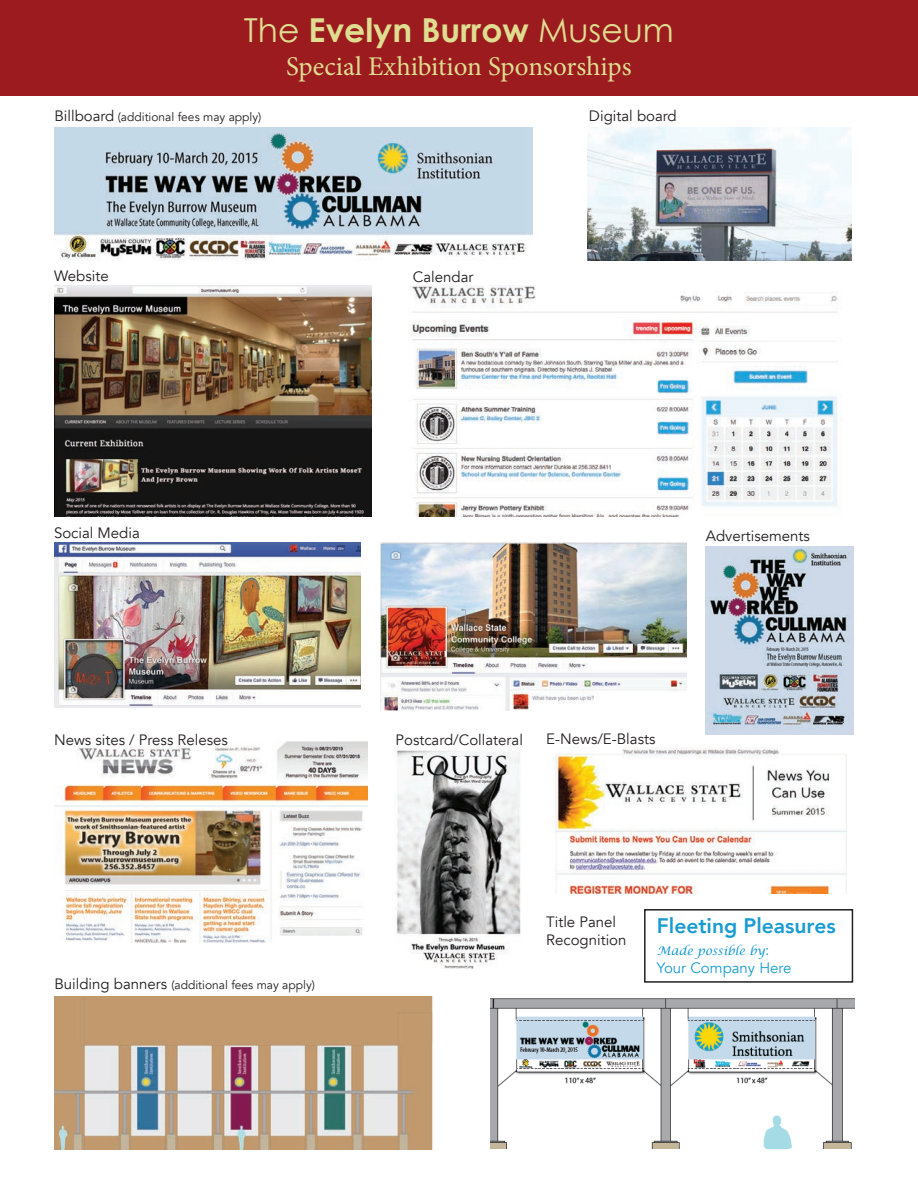
<style>
.page{position:relative;width:918px;height:1188px;background:#fff}
.page>*{position:absolute;margin:0;border:0;box-sizing:border-box;transform-origin:0 0}
.t1{font:700 33px "Century Gothic";color:#dedd90}
.t2{font:27px "Minion Pro";color:#dedd90}
.t3{font:800 21px "Avenir";color:#199cd1}
.t4{font:15px/18px "Avenir";color:#231f20}
.t5{font:15px "Avenir";color:#199cd1}
.t6{font:12px "Avenir";color:#231f20}
.t7{font:italic 12px "Lucida Calligraphy";color:#199cd1}
.s1{font-weight:400}
.s2{font-size:15px}
.s3{font-family:"Avenir";font-style:normal;font-size:15px}
</style>
<div class="page">
<img style="left:54px;top:285px;width:318px;height:231px">
<img style="left:54px;top:128px;width:478px;height:132px">
<img style="left:54px;top:542px;width:307px;height:166px">
<img style="left:380px;top:542px;width:307px;height:169px">
<img style="left:706px;top:547px;width:147px;height:187px">
<img style="left:410px;top:285px;width:432px;height:231px">
<img style="left:588px;top:128px;width:263px;height:132px">
<img style="left:555px;top:748px;width:292px;height:146px">
<img style="left:396px;top:750px;width:125px;height:219px">
<img style="left:490px;top:998px;width:365px;height:150px">
<img style="left:54px;top:997px;width:379px;height:152px">
<img style="left:54px;top:742px;width:314px;height:200px">
<div style="left:0;top:0;width:918px;height:96px;background:#9c1b1f"></div>
<div style="left:644px;top:909px;width:209px;height:74px;border:2px solid #231f20"></div>
<h1 class="t1" style="left:244px;top:10px;width:431px"><span class="s1">The</span> Evelyn Burrow <span class="s1">Museum</span></h1>
<h2 class="t2" style="left:286px;top:48px;width:347px">Special Exhibition Sponsorships</h2>
<p class="t6" style="left:54px;top:110px;width:208px"><span class="s2">Billboard</span> (additional fees may apply)</p>
<p class="t4" style="left:589px;top:107px;width:89px">Digital board</p>
<p class="t4" style="left:54px;top:267px;width:56px">Website</p>
<p class="t4" style="left:413px;top:269px;width:62px">Calendar</p>
<p class="t4" style="left:54px;top:524px;width:87px">Social Media</p>
<p class="t4" style="left:706px;top:527px;width:106px">Advertisements</p>
<p class="t4" style="left:54px;top:731px;width:175px">News sites / Press Releses</p>
<p class="t4" style="left:396px;top:731px;width:129px">Postcard/Collateral</p>
<p class="t4" style="left:546px;top:730px;width:111px">E-News/E-Blasts</p>
<p class="t6" style="left:54px;top:978px;width:262px"><span class="s2">Building banners</span> (additional fees may apply)</p>
<p class="t4" style="left:546px;top:913px;width:82px">Title Panel<br>Recognition</p>
<h3 class="t3" style="left:657px;top:909px;width:180px">Fleeting Pleasures</h3>
<p class="t7" style="left:657px;top:943px;width:114px">Made possible by<span class="s3">:</span></p>
<p class="t5" style="left:657px;top:959px;width:136px">Your Company Here</p>
</div>
